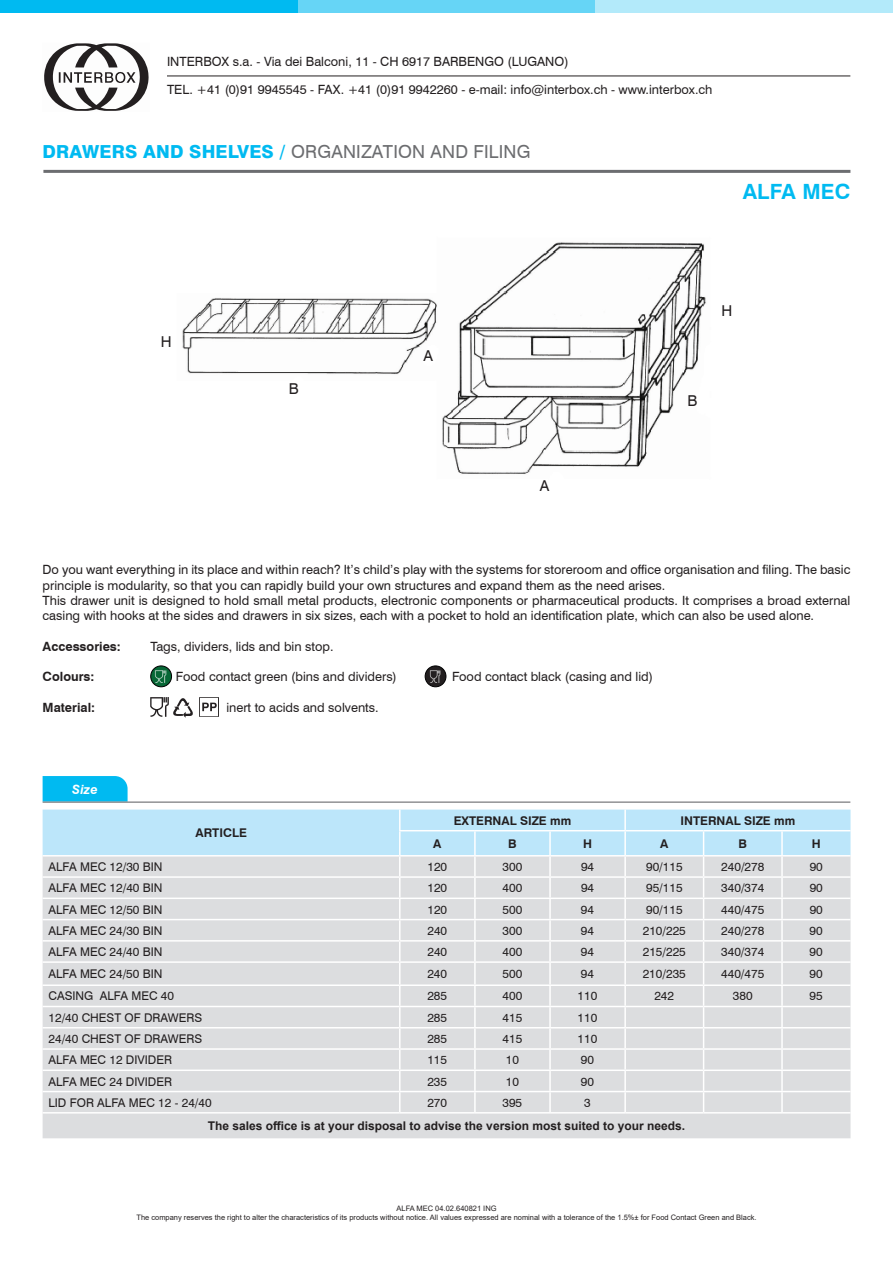
<style>
.page{position:relative;width:893px;height:1263px;background:#fff}
.page>*{position:absolute;margin:0;border:0;box-sizing:border-box;transform-origin:0 0}
.t1{font:700 21px "Swiss 721 BT";letter-spacing:.01em;color:#00baf1}
.t2{font:18px "Swiss 721 BT";letter-spacing:.01em;color:#6c6d70}
.t3{font:15px "Swiss 721 BT";color:#231f20}
.t4{font:12.75px/15.3px "Swiss 721 BT";color:#231f20}
.t5{font:700 12.75px "Swiss 721 BT";color:#231f20}
.t6{font:italic 700 12.75px "Swiss 721 BT";color:#fff}
.t7{font:12px "Swiss 721 BT";color:#231f20}
.t8{font:700 12px "Arial";color:#231f20}
.t9{font:700 12px "Swiss 721 BT";color:#231f20}
.t10{font:7.5px/9px "Arial";color:#231f20;text-align:center}
.s1{font-weight:800;color:#00baf1}
</style>
<div class="page">
<div style="left:0;top:0;width:298px;height:13px;background:#00baf1"></div>
<div style="left:298px;top:0;width:297px;height:13px;background:#66d5f6"></div>
<div style="left:595px;top:0;width:298px;height:13px;background:#b3eafa"></div>
<hr style="left:43px;top:170px;width:807px;height:3px;background:#6c6d70">
<img style="left:182px;top:242px;width:524px;height:232px">
<svg style="left:151px;top:666px;width:21px;height:21px"></svg>
<div style="left:151px;top:666px;width:21px;height:21px;border:1px solid #000;border-radius:50%"></div>
<svg style="left:155px;top:671px;width:11px;height:11px"></svg>
<svg style="left:425px;top:666px;width:21px;height:21px"></svg>
<div style="left:425px;top:666px;width:21px;height:21px;border:1px solid #000;border-radius:50%"></div>
<svg style="left:429px;top:671px;width:12px;height:11px"></svg>
<img style="left:151px;top:697px;width:17px;height:19px">
<img style="left:174px;top:698px;width:18px;height:20px">
<img style="left:199px;top:697px;width:19px;height:19px">
<div style="left:43px;top:1113px;width:807px;height:25px;background:#dcdddf"></div>
<svg style="left:43px;top:809px;width:807px;height:303px;background:#d9e0e5"></svg>
<hr style="left:625px;top:855px;width:79px;height:1px;background:#fff">
<div style="left:43px;top:776px;width:85px;height:25px;background:#00baf1"></div>
<hr style="left:43px;top:801px;width:807px;height:2px;background:#6c6d70">
<svg style="left:44px;top:43px;width:105px;height:68px"></svg>
<hr style="left:167px;top:76px;width:683px;height:1px;background:#231f20">
<p class="t4" style="left:167px;top:54px;width:403px">INTERBOX s.a. - Via dei Balconi, 11 - CH 6917 BARBENGO (LUGANO)</p>
<p class="t4" style="left:167px;top:82px;width:547px">TEL. +41 (0)91 9945545 - FAX. +41 (0)91 9942260 - e-mail: info@interbox.ch - www.interbox.ch</p>
<h2 class="t2" style="left:43px;top:141px;width:489px"><span class="s1">DRAWERS AND SHELVES /</span> ORGANIZATION AND FILING</h2>
<p class="t3" style="left:161px;top:332px;width:12px">H</p>
<p class="t3" style="left:289px;top:379px;width:11px">B</p>
<p class="t3" style="left:423px;top:346px;width:11px">A</p>
<p class="t3" style="left:540px;top:477px;width:11px">A</p>
<h1 class="t1" style="left:743px;top:179px;width:109px">ALFA MEC</h1>
<p class="t3" style="left:721px;top:301px;width:12px">H</p>
<p class="t3" style="left:687px;top:392px;width:11px">B</p>
<p class="t4" style="left:43px;top:562px;width:809px">Do you want everything in its place and within reach? It’s child’s play with the systems for storeroom and office organisation and filing. The basic principle is modularity, so that you can rapidly build your own structures and expand them as the need arises.<br>This drawer unit is designed to hold small metal products, electronic components or pharmaceutical products. It comprises a broad external casing with hooks at the sides and drawers in six sizes, each with a pocket to hold an identification plate, which can also be used alone.</p>
<p class="t5" style="left:43px;top:638px;width:80px">Accessories:</p>
<p class="t4" style="left:151px;top:638px;width:184px">Tags, dividers, lids and bin stop.</p>
<p class="t5" style="left:43px;top:669px;width:53px">Colours:</p>
<p class="t4" style="left:176px;top:669px;width:222px">Food contact green (bins and dividers)</p>
<p class="t4" style="left:452px;top:669px;width:203px">Food contact black (casing and lid)</p>
<p class="t5" style="left:43px;top:700px;width:54px">Material:</p>
<p class="t4" style="left:226px;top:700px;width:154px">inert to acids and solvents.</p>
<p class="t6" style="left:72px;top:782px;width:27px">Size</p>
<p class="t9" style="left:196px;top:826px;width:53px">ARTICLE</p>
<p class="t9" style="left:454px;top:813px;width:119px">EXTERNAL SIZE mm</p>
<p class="t9" style="left:680px;top:813px;width:116px">INTERNAL SIZE mm</p>
<p class="t9" style="left:433px;top:836px;width:10px">A</p>
<p class="t9" style="left:508px;top:836px;width:10px">B</p>
<p class="t9" style="left:583px;top:836px;width:10px">H</p>
<p class="t9" style="left:660px;top:836px;width:10px">A</p>
<p class="t9" style="left:739px;top:836px;width:10px">B</p>
<p class="t9" style="left:812px;top:836px;width:10px">H</p>
<p class="t7" style="left:49px;top:859px;width:115px">ALFA MEC 12/30 BIN</p>
<p class="t7" style="left:427px;top:859px;width:21px">120</p>
<p class="t7" style="left:503px;top:859px;width:21px">300</p>
<p class="t7" style="left:581px;top:859px;width:15px">94</p>
<p class="t7" style="left:646px;top:859px;width:38px">90/115</p>
<p class="t7" style="left:721px;top:859px;width:45px">240/278</p>
<p class="t7" style="left:810px;top:859px;width:15px">90</p>
<p class="t7" style="left:49px;top:881px;width:115px">ALFA MEC 12/40 BIN</p>
<p class="t7" style="left:427px;top:881px;width:21px">120</p>
<p class="t7" style="left:503px;top:881px;width:21px">400</p>
<p class="t7" style="left:581px;top:881px;width:15px">94</p>
<p class="t7" style="left:646px;top:881px;width:38px">95/115</p>
<p class="t7" style="left:721px;top:881px;width:45px">340/374</p>
<p class="t7" style="left:810px;top:881px;width:15px">90</p>
<p class="t7" style="left:49px;top:902px;width:115px">ALFA MEC 12/50 BIN</p>
<p class="t7" style="left:427px;top:902px;width:21px">120</p>
<p class="t7" style="left:503px;top:902px;width:21px">500</p>
<p class="t7" style="left:581px;top:902px;width:15px">94</p>
<p class="t7" style="left:646px;top:902px;width:38px">90/115</p>
<p class="t7" style="left:721px;top:902px;width:45px">440/475</p>
<p class="t7" style="left:810px;top:902px;width:15px">90</p>
<p class="t7" style="left:49px;top:923px;width:115px">ALFA MEC 24/30 BIN</p>
<p class="t7" style="left:427px;top:923px;width:21px">240</p>
<p class="t7" style="left:503px;top:923px;width:21px">300</p>
<p class="t7" style="left:581px;top:923px;width:15px">94</p>
<p class="t7" style="left:643px;top:923px;width:45px">210/225</p>
<p class="t7" style="left:721px;top:923px;width:45px">240/278</p>
<p class="t7" style="left:810px;top:923px;width:15px">90</p>
<p class="t7" style="left:49px;top:944px;width:115px">ALFA MEC 24/40 BIN</p>
<p class="t7" style="left:427px;top:944px;width:21px">240</p>
<p class="t7" style="left:502px;top:944px;width:21px">400</p>
<p class="t7" style="left:581px;top:944px;width:15px">94</p>
<p class="t7" style="left:643px;top:944px;width:45px">215/225</p>
<p class="t7" style="left:721px;top:944px;width:45px">340/374</p>
<p class="t7" style="left:810px;top:944px;width:15px">90</p>
<p class="t7" style="left:49px;top:967px;width:115px">ALFA MEC 24/50 BIN</p>
<p class="t7" style="left:427px;top:967px;width:21px">240</p>
<p class="t7" style="left:502px;top:967px;width:21px">500</p>
<p class="t7" style="left:581px;top:967px;width:15px">94</p>
<p class="t7" style="left:643px;top:967px;width:45px">210/235</p>
<p class="t7" style="left:721px;top:967px;width:45px">440/475</p>
<p class="t7" style="left:810px;top:967px;width:15px">90</p>
<p class="t7" style="left:48px;top:989px;width:127px">CASING ALFA MEC 40</p>
<p class="t7" style="left:427px;top:989px;width:21px">285</p>
<p class="t7" style="left:502px;top:989px;width:21px">400</p>
<p class="t7" style="left:578px;top:989px;width:21px">110</p>
<p class="t7" style="left:654px;top:989px;width:21px">242</p>
<p class="t7" style="left:733px;top:989px;width:21px">380</p>
<p class="t7" style="left:810px;top:989px;width:15px">95</p>
<p class="t7" style="left:48px;top:1010px;width:155px">12/40 CHEST OF DRAWERS</p>
<p class="t7" style="left:427px;top:1010px;width:21px">285</p>
<p class="t7" style="left:502px;top:1010px;width:21px">415</p>
<p class="t7" style="left:578px;top:1010px;width:21px">110</p>
<p class="t7" style="left:48px;top:1031px;width:155px">24/40 CHEST OF DRAWERS</p>
<p class="t7" style="left:427px;top:1031px;width:21px">285</p>
<p class="t7" style="left:502px;top:1031px;width:21px">415</p>
<p class="t7" style="left:578px;top:1031px;width:21px">110</p>
<p class="t7" style="left:48px;top:1053px;width:125px">ALFA MEC 12 DIVIDER</p>
<p class="t7" style="left:427px;top:1053px;width:21px">115</p>
<p class="t7" style="left:506px;top:1053px;width:15px">10</p>
<p class="t7" style="left:581px;top:1053px;width:15px">90</p>
<p class="t7" style="left:48px;top:1074px;width:125px">ALFA MEC 24 DIVIDER</p>
<p class="t7" style="left:427px;top:1074px;width:21px">235</p>
<p class="t7" style="left:506px;top:1074px;width:15px">10</p>
<p class="t7" style="left:581px;top:1074px;width:15px">90</p>
<p class="t7" style="left:48px;top:1095px;width:165px">LID FOR ALFA MEC 12 - 24/40</p>
<p class="t7" style="left:427px;top:1095px;width:21px">270</p>
<p class="t7" style="left:502px;top:1095px;width:21px">395</p>
<p class="t7" style="left:584px;top:1095px;width:8px">3</p>
<p class="t8" style="left:208px;top:1117px;width:479px">The sales office is at your disposal to advise the version most suited to your needs.</p>
<p class="t10" style="left:136px;top:1204px;width:622px">ALFA MEC 04.02.640821 ING<br>The company reserves the right to alter the characteristics of its products without notice. All values expressed are nominal with a tolerance of the 1.5%± for Food Contact Green and Black.</p>
</div>
